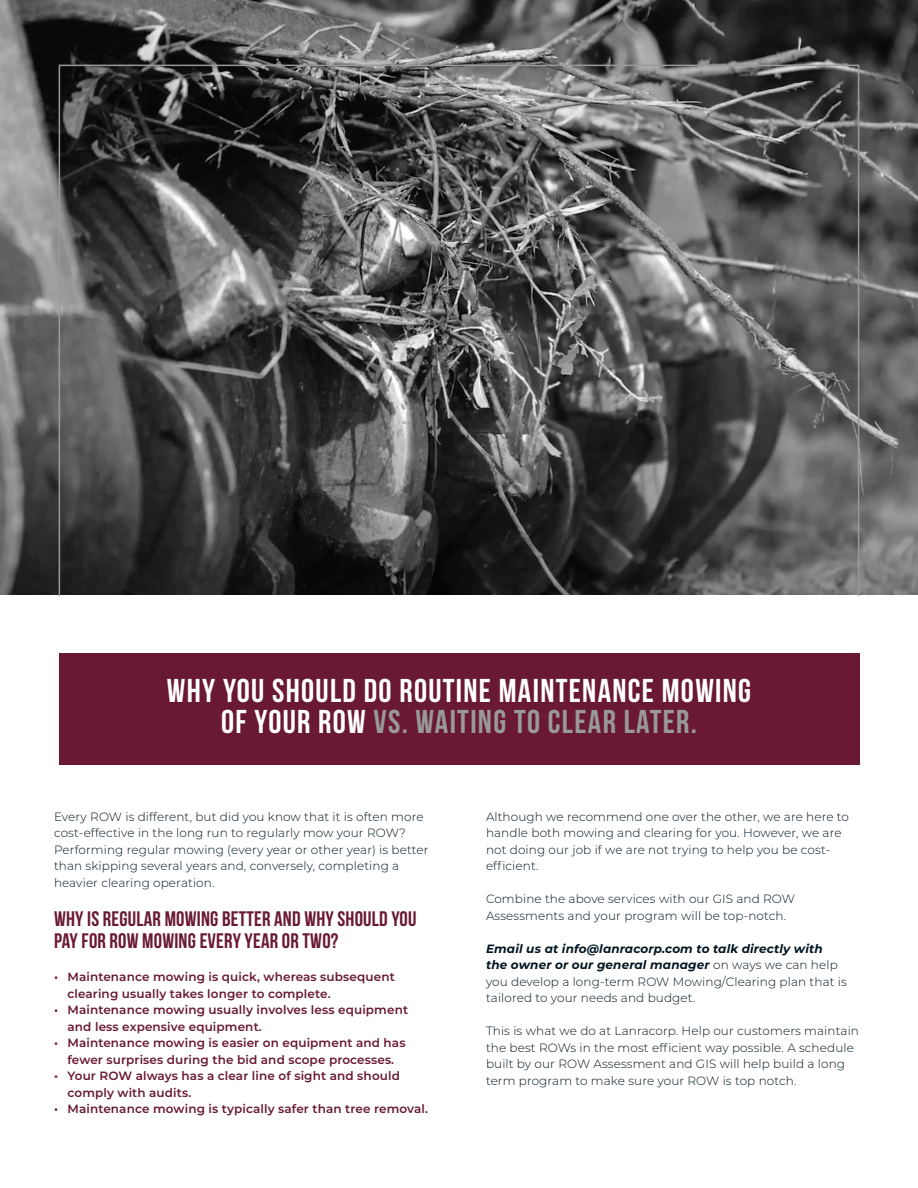
<style>
.page{position:relative;width:918px;height:1188px;background:#fff}
.page>*{position:absolute;margin:0;border:0;box-sizing:border-box;transform-origin:0 0}
.Deep_Blue_Title{font:700 33px "Bebas Neue";letter-spacing:.04em;color:#fff}
.Deep_Blue_Title-2{font:700 33px "Bebas Neue";letter-spacing:.04em;color:#999}
.Body_Text{font:700 21px/22.5px "Bebas Neue";letter-spacing:.01em;color:#691932}
.Body_Text-2{font:300 12px/16.5px "Montserrat";letter-spacing:.01em;color:#011622}
.t1{font:600 12px/16.5px "Montserrat";letter-spacing:.01em;color:#691932}
.s1{color:#fff}
.s2{font-weight:700;font-style:italic}
</style>
<div class="page">
<img style="left:0;top:0;width:918px;height:595px">
<div style="left:59px;top:653px;width:800px;height:112px;background:#691932"></div>
<p class="Deep_Blue_Title" style="left:167px;top:672px;width:586px">WHY YOU SHOULD DO ROUTINE MAINTENANCE MOWING</p>
<p class="Deep_Blue_Title-2" style="left:221px;top:704px;width:477px"><span class="s1">OF YOUR ROW</span> VS. WAITING TO CLEAR LATER.</p>
<p class="Body_Text-2" style="left:54px;top:808px;width:376px">Every ROW is different, but did you know that it is often more cost-effective in the long run to regularly mow your ROW?<br>Performing regular mowing (every year or other year) is better than skipping several years and, conversely, completing a heavier clearing operation.</p>
<p class="Body_Text" style="left:54px;top:907px;width:364px">WHY IS REGULAR MOWING BETTER AND WHY SHOULD YOU<br>PAY FOR ROW MOWING EVERY YEAR OR TWO?</p>
<p class="t1" style="left:68px;top:968px;width:329px;text-indent:-14px">• Maintenance mowing is quick, whereas subsequent clearing usually takes longer to complete.</p>
<p class="t1" style="left:68px;top:1001px;width:342px;text-indent:-14px">• Maintenance mowing usually involves less equipment and less expensive equipment.</p>
<p class="t1" style="left:54px;top:1034px;width:353px;text-align:center">• Maintenance mowing is easier on equipment and has fewer surprises during the bid and scope processes.</p>
<p class="t1" style="left:68px;top:1067px;width:334px;text-indent:-14px">• Your ROW always has a clear line of sight and should comply with audits.</p>
<p class="t1" style="left:54px;top:1100px;width:376px">• Maintenance mowing is typically safer than tree removal.</p>
<p class="Body_Text-2" style="left:486px;top:808px;width:365px">Although we recommend one over the other, we are here to handle both mowing and clearing for you. However, we are not doing our job if we are not trying to help you be cost&shy;efficient.</p>
<p class="Body_Text-2" style="left:486px;top:890px;width:311px">Combine the above services with our GIS and ROW<br>Assessments and your program will be top-notch.</p>
<p class="Body_Text-2" style="left:486px;top:940px;width:362px"><span class="s2">Email us at info@lanracorp.com to talk directly with the owner or our general manager</span> on ways we can help you develop a long-term ROW Mowing/Clearing plan that is tailored to your needs and budget.</p>
<p class="Body_Text-2" style="left:486px;top:1022px;width:375px">This is what we do at Lanracorp. Help our customers maintain the best ROWs in the most efficient way possible. A schedule built by our ROW Assessment and GIS will help build a long term program to make sure your ROW is top notch.</p>
</div>
